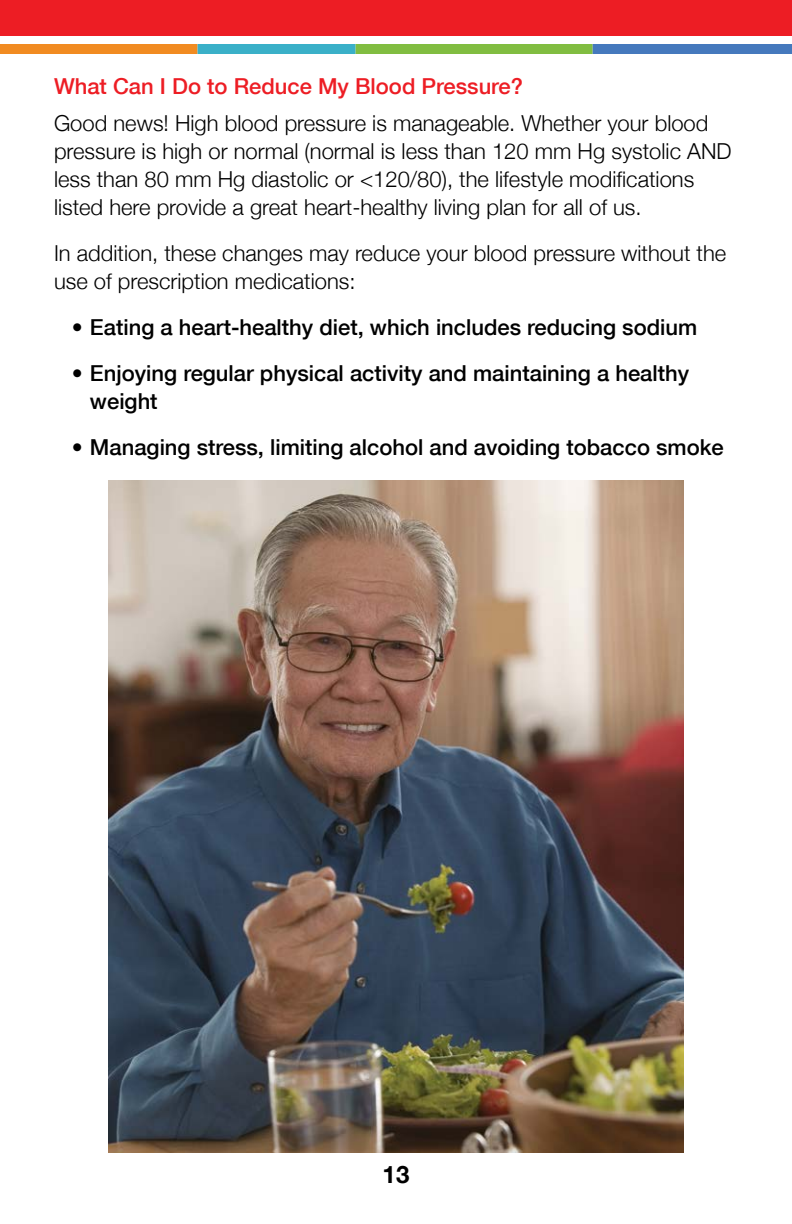
<style>
.page{position:relative;width:792px;height:1224px;background:#fff}
.page>*{position:absolute;margin:0;border:0;box-sizing:border-box;transform-origin:0 0}
.t1{font:700 24px "Helvetica Neue";color:#000}
.t2{font:300 22px/28px "Helvetica Neue";color:#000}
.t3{font:500 22px/28px "Helvetica Neue";color:#000}
.t4{font:500 22px "Helvetica Neue";color:#ed1d24}
</style>
<div class="page">
<div style="left:0;top:0;width:792px;height:36px;background:#ed1d24"></div>
<div style="left:0;top:44px;width:198px;height:10px;background:#f18b21"></div>
<div style="left:198px;top:44px;width:158px;height:10px;background:#3ab0c8"></div>
<div style="left:356px;top:44px;width:237px;height:10px;background:#81bd41"></div>
<div style="left:593px;top:44px;width:199px;height:10px;background:#4579bd"></div>
<img style="left:108px;top:481px;width:576px;height:672px">
<p class="t4" style="left:54px;top:68px;width:471px">What Can I Do to Reduce My Blood Pressure?</p>
<p class="t2" style="left:54px;top:108px;width:679px">Good news! High blood pressure is manageable. Whether your blood pressure is high or normal (normal is less than 120 mm Hg systolic AND less than 80 mm Hg diastolic or &lt;120/80), the lifestyle modifications listed here provide a great heart-healthy living plan for all of us.</p>
<p class="t2" style="left:54px;top:238px;width:674px">In addition, these changes may reduce your blood pressure without the use of prescription medications:</p>
<p class="t3" style="left:72px;top:312px;width:627px">• Eating a heart-healthy diet, which includes reducing sodium</p>
<p class="t3" style="left:90px;top:358px;width:601px;text-indent:-18px">• Enjoying regular physical activity and maintaining a healthy weight</p>
<p class="t3" style="left:72px;top:432px;width:653px">• Managing stress, limiting alcohol and avoiding tobacco smoke</p>
<p class="t1" style="left:383px;top:1153px;width:28px">13</p>
</div>
